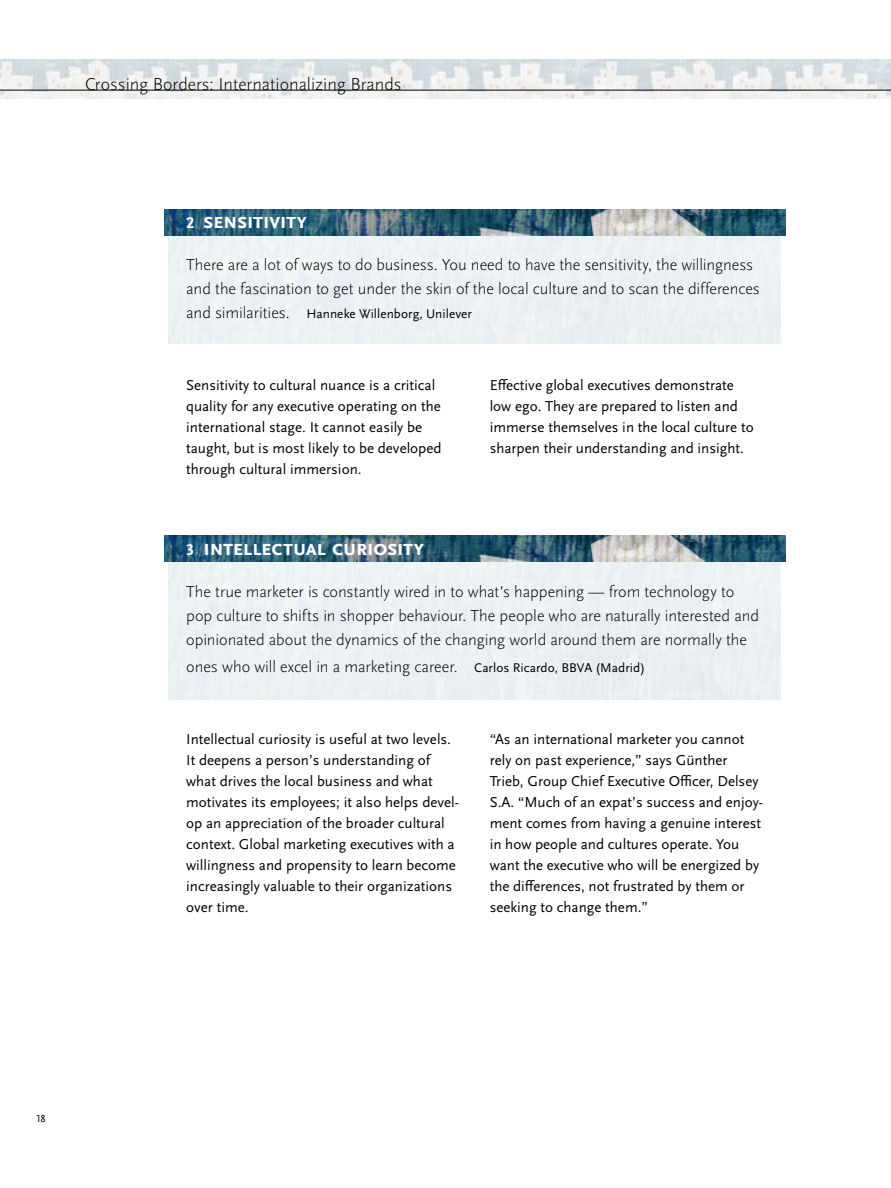
<style>
.page{position:relative;width:891px;height:1188px;background:#fff}
.page>*{position:absolute;margin:0;border:0;box-sizing:border-box;transform-origin:0 0}
.t1{font:700 22.5px "Scala Sans Pro";letter-spacing:-.025em;color:#fff}
.t2{font:300 18px "Scala Sans Pro";color:#000}
.t3{font:300 16.5px/24px "Scala Sans Pro";letter-spacing:-.005em;color:#000}
.t4{font:15px/21px "Scala Sans Pro";color:#000}
.t5{font:13.2px "Scala Sans Pro";letter-spacing:.01em;color:#000}
.t6{font:10.5px "Scala Sans Pro";color:#000}
.s1{font-size:16.35px}
.s2{font-weight:300;font-size:16.5px}
.s3{font-weight:400;font-size:13.2px}
</style>
<div class="page">
<img style="left:0;top:60px;width:891px;height:38px">
<img style="left:165px;top:536px;width:620px;height:26px">
<div style="left:169px;top:235px;width:612px;height:109px;background:#ecf1f4"></div>
<img style="left:165px;top:209px;width:620px;height:26px">
<hr style="left:0;top:90px;width:891px;height:1px;background:#000">
<p class="t2" style="left:85px;top:73px;width:318px">Crossing Borders: Internationalizing Brands</p>
<h1 class="t1" style="left:186px;top:208px;width:123px"><span class="s1">2</span> Sensitivity</h1>
<p class="t3" style="left:186px;top:253px;width:575px">There are a lot of ways to do business. You need to have the sensitivity, the willingness and the fascination to get under the skin of the local culture and to scan the differences</p>
<p class="t5" style="left:186px;top:306px;width:287px"><span class="s2">and similarities.</span> Hanneke Willenborg, Unilever</p>
<p class="t4" style="left:186px;top:375px;width:257px">Sensitivity to cultural nuance is a critical quality for any executive operating on the international stage. It cannot easily be taught, but is most likely to be developed through cultural immersion.</p>
<p class="t4" style="left:490px;top:375px;width:266px">Effective global executives demonstrate low ego. They are prepared to listen and immerse themselves in the local culture to sharpen their understanding and insight.</p>
<h1 class="t1" style="left:186px;top:534px;width:240px"><span class="s1">3</span> I ntellectual curiosity</h1>
<p class="t3" style="left:186px;top:579px;width:575px">The true marketer is constantly wired in to what’s happening — from technology to pop culture to shifts in shopper behaviour. The people who are naturally interested and opinionated about the dynamics of the changing world around them are normally the</p>
<p class="t3" style="left:186px;top:654px;width:461px">ones who will excel in a marketing career. <span class="s3">Carlos Ricardo, BBVA (Madrid)</span></p>
<p class="t4" style="left:186px;top:728px;width:274px">Intellectual curiosity is useful at two levels.<br>It deepens a person’s understanding of what drives the local business and what motivates its employees; it also helps devel&shy;op an appreciation of the broader cultural context. Global marketing executives with a willingness and propensity to learn become increasingly valuable to their organizations over time.</p>
<p class="t4" style="left:490px;top:728px;width:275px">“As an international marketer you cannot rely on past experience,” says Günther Trieb, Group Chief Executive Officer, Delsey S.A. “Much of an expat’s success and enjoy&shy;ment comes from having a genuine interest in how people and cultures operate. You want the executive who will be energized by the differences, not frustrated by them or seeking to change them.”</p>
<p class="t6" style="left:36px;top:1112px;width:11px">18</p>
</div>
